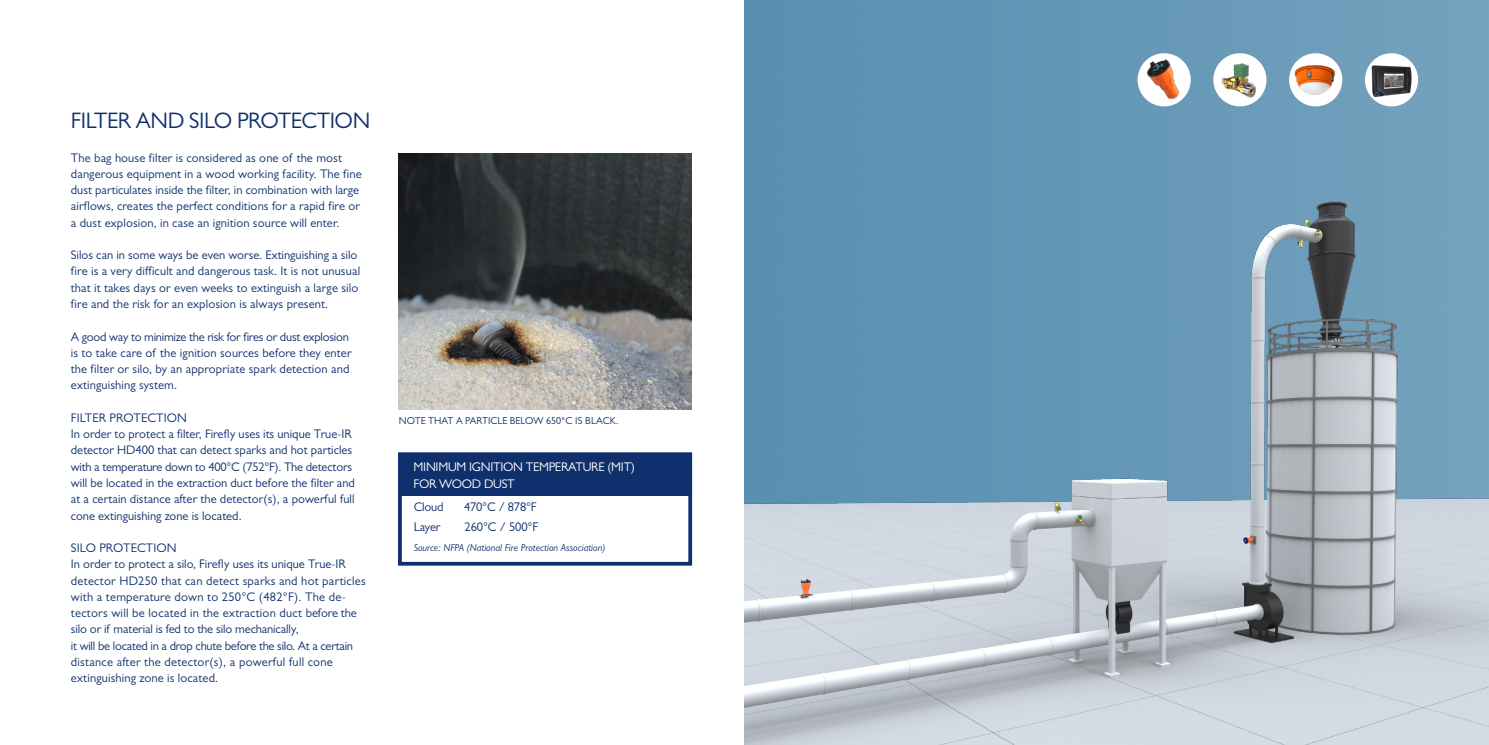
<style>
.page{position:relative;width:1489px;height:745px;background:#fff}
.page>*{position:absolute;margin:0;border:0;box-sizing:border-box;transform-origin:0 0}
.t1{font:22.5px "Gill Sans MT Pro";letter-spacing:-.02em;color:#0f306d}
.t2{font:12.62px/16.4px "Gill Sans MT Pro";letter-spacing:-.02em;color:#fff}
.t3{font:12.62px "Gill Sans MT Pro";letter-spacing:-.015em;color:#0f306d}
.t4{font:12.5px/16.2px "Gill Sans MT Pro";letter-spacing:.01em;color:#0f306d}
.t5{font:italic 10.12px "Gill Sans MT Pro";color:#0f306d}
.t6{font:10.12px "Gill Sans MT Pro";color:#0f306d}
</style>
<div class="page">
<img style="left:744px;top:0;width:744px;height:89px">
<img style="left:744px;top:89px;width:744px;height:655px">
<img style="left:1137px;top:54px;width:53px;height:51px">
<div style="left:1213px;top:53px;width:53px;height:53px;background:#fff;border-radius:50%"></div>
<img style="left:1213px;top:56px;width:53px;height:47px">
<div style="left:1364px;top:53px;width:53px;height:53px;background:#fff;border-radius:50%"></div>
<img style="left:1370px;top:65px;width:41px;height:32px">
<div style="left:1288px;top:53px;width:54px;height:53px;background:#fff;border-radius:50%"></div>
<img style="left:1288px;top:57px;width:54px;height:45px">
<div style="left:398px;top:452px;width:294px;height:113px;background:#fff;border:4px solid #0f306d"></div>
<div style="left:399px;top:453px;width:290px;height:42px;background:#0f306d"></div>
<img style="left:399px;top:154px;width:292px;height:255px">
<h1 class="t1" style="left:71px;top:108px;width:301px">FILTER AND SILO PROTECTION</h1>
<p class="t4" style="left:71px;top:149px;width:292px">The bag house filter is considered as one of the most dangerous equipment in a wood working facility. The fine dust particulates inside the filter, in combination with large airflows, creates the perfect conditions for a rapid fire or a dust explosion, in case an ignition source will enter.</p>
<p class="t4" style="left:71px;top:246px;width:291px">Silos can in some ways be even worse. Extinguishing a silo fire is a very difficult and dangerous task. It is not unusual that it takes days or even weeks to extinguish a large silo fire and the risk for an explosion is always present.</p>
<p class="t4" style="left:71px;top:328px;width:282px">A good way to minimize the risk for fires or dust explosion is to take care of the ignition sources before they enter the filter or silo, by an appropriate spark detection and extinguishing system.</p>
<p class="t4" style="left:71px;top:409px;width:285px">FILTER PROTECTION<br>In order to protect a filter, Firefly uses its unique True-IR detector HD400 that can detect sparks and hot particles with a temperature down to 400°C (752°F). The detectors will be located in the extraction duct before the filter and at a certain distance after the detector(s), a powerful full cone extinguishing zone is located.</p>
<p class="t4" style="left:71px;top:539px;width:296px">SILO PROTECTION<br>In order to protect a silo, Firefly uses its unique True-IR detector HD250 that can detect sparks and hot particles with a temperature down to 250°C (482°F). The de&shy;tectors will be located in the extraction duct before the silo or if material is fed to the silo mechanically,<br>it will be located in a drop chute before the silo. At a certain distance after the detector(s), a powerful full cone extinguishing zone is located.</p>
<p class="t6" style="left:399px;top:414px;width:221px">NOTE THAT A PARTICLE BELOW 650°C IS BLACK.</p>
<p class="t2" style="left:413px;top:458px;width:223px">MINIMUM IGNITION TEMPERATURE (MIT)<br>FOR WOOD DUST</p>
<p class="t3" style="left:414px;top:499px;width:31px">Cloud</p>
<p class="t3" style="left:464px;top:499px;width:74px">470°C / 878°F</p>
<p class="t3" style="left:414px;top:519px;width:28px">Layer</p>
<p class="t3" style="left:464px;top:519px;width:75px">260°C / 500°F</p>
<p class="t5" style="left:414px;top:542px;width:193px">Source: NFPA (National Fire Protection Association)</p>
</div>
